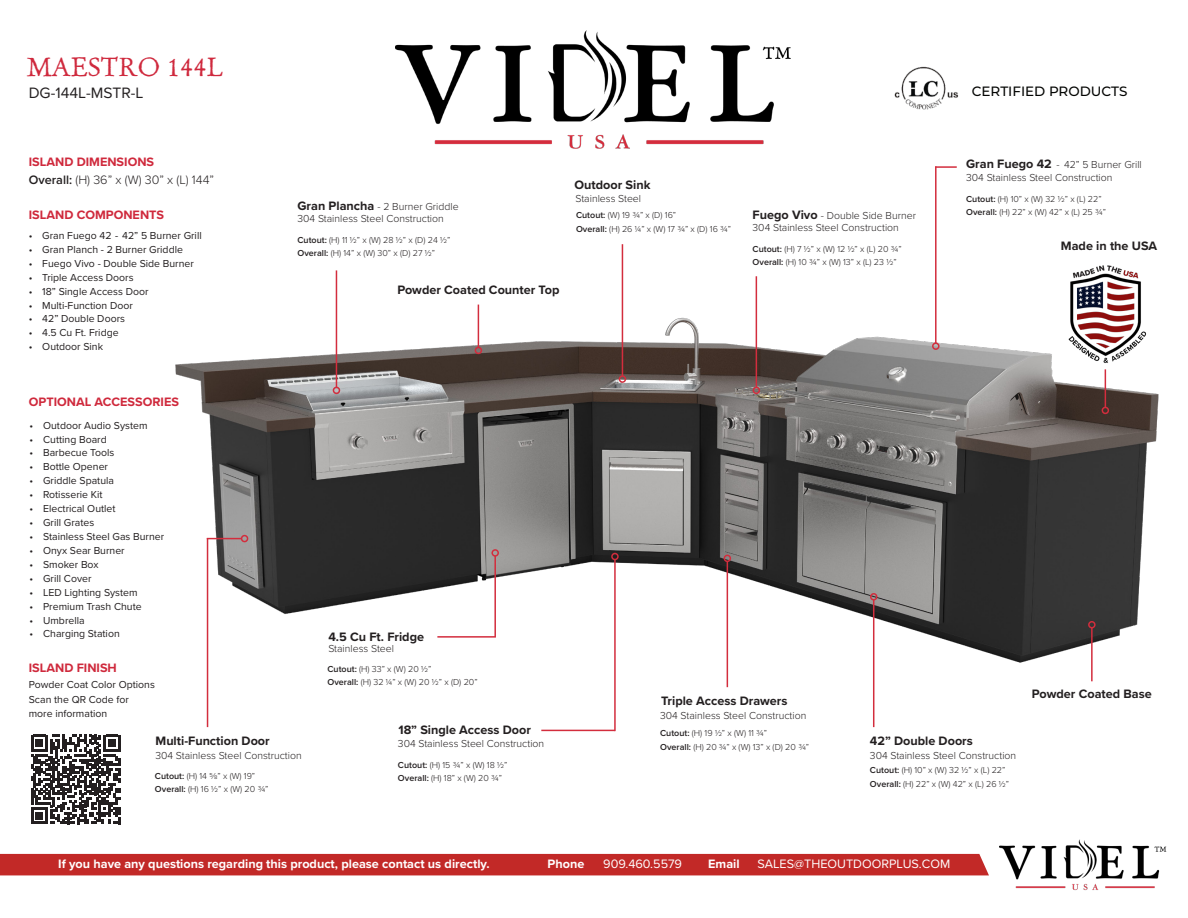
<style>
.page{position:relative;width:1188px;height:918px;background:#fff}
.page>*{position:absolute;margin:0;border:0;box-sizing:border-box;transform-origin:0 0}
.t1{font:26.25px "Old Claude LP Expert";color:#cf293d}
.t2{font:15.6px "Proxima Nova";color:#231f20}
.t3{font:500 13.5px "Montserrat";color:#040503}
.t4{font:700 12.6px "Proxima Nova";color:#231f20}
.t5{font:700 12.6px "Proxima Nova";color:#fff}
.t6{font:700 12.6px "Proxima Nova";color:#cf293c}
.t7{font:12.6px "Proxima Nova";color:#fff}
.t8{font:300 12.6px "Proxima Nova";color:#231f20}
.t9{font:10.5px/14px "Proxima Nova";color:#231f20}
.t10{font:300 10.5px "Proxima Nova";color:#231f20}
.t11{font:300 9px "Proxima Nova";color:#231f20}
.s1{font-weight:600}
.s2{font-weight:700;font-size:12.6px}
</style>
<div class="page">
<img style="left:175px;top:286px;width:984px;height:383px">
<div style="left:0;top:854px;width:989px;height:21px;background:#c22927"></div>
<img style="left:396px;top:30px;width:395px;height:119px">
<hr style="left:478px;top:305px;width:1px;height:42px;background:#d32d3d">
<div style="left:475px;top:347px;width:7px;height:7px;border:2px solid #d32d3d;border-radius:50%"></div>
<hr style="left:622px;top:244px;width:1px;height:132px;background:#d32d3d">
<div style="left:619px;top:375px;width:7px;height:8px;border:2px solid #d32d3d;border-radius:50%"></div>
<hr style="left:756px;top:276px;width:1px;height:111px;background:#d32d3d">
<div style="left:753px;top:387px;width:7px;height:7px;border:2px solid #d32d3d;border-radius:50%"></div>
<hr style="left:873px;top:600px;width:1px;height:127px;background:#d32d3d">
<div style="left:870px;top:593px;width:7px;height:8px;border:2px solid #d32d3d;border-radius:50%"></div>
<hr style="left:727px;top:561px;width:1px;height:126px;background:#d32d3d">
<div style="left:724px;top:555px;width:7px;height:7px;border:2px solid #d32d3d;border-radius:50%"></div>
<hr style="left:494px;top:556px;width:2px;height:81px;background:#d32d3d">
<div style="left:491px;top:549px;width:8px;height:8px;border:2px solid #d32d3d;border-radius:50%"></div>
<hr style="left:1105px;top:369px;width:1px;height:38px;background:#d32d3d">
<div style="left:1102px;top:407px;width:7px;height:7px;border:2px solid #d32d3d;border-radius:50%"></div>
<hr style="left:336px;top:270px;width:1px;height:117px;background:#d32d3d">
<div style="left:333px;top:387px;width:7px;height:7px;border:2px solid #d32d3d;border-radius:50%"></div>
<img style="left:999px;top:839px;width:168px;height:52px">
<img style="left:894px;top:66px;width:65px;height:44px">
<img style="left:1067px;top:265px;width:82px;height:104px">
<svg style="left:31px;top:735px;width:89px;height:89px"></svg>
<hr style="left:935px;top:166px;width:2px;height:177px;background:#d32d3d">
<div style="left:932px;top:342px;width:8px;height:8px;border:2px solid #d32d3d;border-radius:50%"></div>
<hr style="left:935px;top:166px;width:22px;height:2px;background:#d32d3d">
<hr style="left:1091px;top:628px;width:2px;height:53px;background:#d32d3d">
<div style="left:1088px;top:621px;width:8px;height:7px;border:2px solid #d32d3d;border-radius:50%"></div>
<hr style="left:207px;top:538px;width:35px;height:1px;background:#d32d3d">
<div style="left:241px;top:535px;width:7px;height:7px;border:2px solid #d32d3d;border-radius:50%"></div>
<hr style="left:207px;top:538px;width:1px;height:189px;background:#d32d3d">
<hr style="left:437px;top:636px;width:59px;height:2px;background:#d32d3d">
<hr style="left:614px;top:560px;width:2px;height:171px;background:#d32d3d">
<div style="left:611px;top:553px;width:8px;height:7px;border:2px solid #d32d3d;border-radius:50%"></div>
<hr style="left:541px;top:730px;width:74px;height:1px;background:#d32d3d">
<p class="t1" style="left:27px;top:50px;width:197px">MAESTRO 144L</p>
<p class="t2" style="left:29px;top:82px;width:116px">DG-144L-MSTR-L</p>
<p class="t3" style="left:972px;top:82px;width:157px">CERTIFIED PRODUCTS</p>
<p class="t6" style="left:29px;top:152px;width:127px">ISLAND DIMENSIONS</p>
<p class="t8" style="left:29px;top:171px;width:187px"><span class="s1">Overall:</span> (H) 36” x (W) 30” x (L) 144”</p>
<p class="t6" style="left:29px;top:205px;width:137px">ISLAND COMPONENTS</p>
<p class="t9" style="left:29px;top:228px;width:174px">• Gran Fuego 42 - 42” 5 Burner Grill</p>
<p class="t9" style="left:29px;top:242px;width:156px">• Gran Planch - 2 Burner Griddle</p>
<p class="t9" style="left:29px;top:256px;width:167px">• Fuego Vivo - Double Side Burner</p>
<p class="t9" style="left:29px;top:270px;width:106px">• Triple Access Doors</p>
<p class="t9" style="left:29px;top:284px;width:121px">• 18” Single Access Door</p>
<p class="t9" style="left:29px;top:298px;width:106px">• Multi-Function Door</p>
<p class="t9" style="left:29px;top:312px;width:98px">• 42” Double Doors</p>
<p class="t9" style="left:29px;top:325px;width:91px">• 4.5 Cu Ft. Fridge</p>
<p class="t9" style="left:29px;top:339px;width:76px">• Outdoor Sink</p>
<p class="t10" style="left:298px;top:198px;width:163px"><span class="s2">Gran Plancha</span> - 2 Burner Griddle</p>
<p class="t10" style="left:298px;top:211px;width:148px">304 Stainless Steel Construction</p>
<p class="t11" style="left:298px;top:247px;width:139px"><span class="s1">Overall:</span> (H) 14” x (W) 30” x (D) 27 ½”</p>
<p class="t11" style="left:298px;top:233px;width:154px"><span class="s1">Cutout:</span> (H) 11 ½” x (W) 28 ½” x (D) 24 ½”</p>
<p class="t4" style="left:397px;top:280px;width:164px">Powder Coated Counter Top</p>
<p class="t4" style="left:575px;top:176px;width:77px">Outdoor Sink</p>
<p class="t11" style="left:576px;top:222px;width:157px"><span class="s1">Overall:</span> (H) 26 ¼” x (W) 17 ¾” x (D) 16 ¾”</p>
<p class="t10" style="left:576px;top:191px;width:67px">Stainless Steel</p>
<p class="t11" style="left:576px;top:209px;width:102px"><span class="s1">Cutout:</span> (W) 19 ¾” x (D) 16”</p>
<p class="t10" style="left:753px;top:207px;width:165px"><span class="s2">Fuego Vivo</span> - Double Side Burner</p>
<p class="t10" style="left:753px;top:220px;width:148px">304 Stainless Steel Construction</p>
<p class="t11" style="left:753px;top:255px;width:145px"><span class="s1">Overall:</span> (H) 10 ¾” x (W) 13” x (L) 23 ½”</p>
<p class="t11" style="left:753px;top:242px;width:151px"><span class="s1">Cutout:</span> (H) 7 ½” x (W) 12 ½” x (L) 20 ¾”</p>
<p class="t10" style="left:966px;top:157px;width:177px"><span class="s2">Gran Fuego 42</span> - 42” 5 Burner Grill</p>
<p class="t10" style="left:966px;top:170px;width:148px">304 Stainless Steel Construction</p>
<p class="t11" style="left:966px;top:205px;width:141px"><span class="s1">Overall:</span> (H) 22” x (W) 42” x (L) 25 ¾”</p>
<p class="t11" style="left:966px;top:192px;width:137px"><span class="s1">Cutout:</span> (H) 10” x (W) 32 ½” x (L) 22”</p>
<p class="t4" style="left:1061px;top:236px;width:98px">Made in the USA</p>
<p class="t6" style="left:29px;top:393px;width:152px">OPTIONAL ACCESSORIES</p>
<p class="t9" style="left:30px;top:418px;width:119px">• Outdoor Audio System</p>
<p class="t9" style="left:30px;top:432px;width:79px">• Cutting Board</p>
<p class="t9" style="left:30px;top:446px;width:86px">• Barbecue Tools</p>
<p class="t9" style="left:30px;top:459px;width:80px">• Bottle Opener</p>
<p class="t9" style="left:30px;top:473px;width:86px">• Griddle Spatula</p>
<p class="t9" style="left:30px;top:487px;width:74px">• Rotisserie Kit</p>
<p class="t9" style="left:30px;top:501px;width:87px">• Electrical Outlet</p>
<p class="t9" style="left:30px;top:515px;width:66px">• Grill Grates</p>
<p class="t9" style="left:30px;top:529px;width:136px">• Stainless Steel Gas Burner</p>
<p class="t9" style="left:30px;top:543px;width:97px">• Onyx Sear Burner</p>
<p class="t9" style="left:30px;top:557px;width:70px">• Smoker Box</p>
<p class="t9" style="left:30px;top:571px;width:63px">• Grill Cover</p>
<p class="t9" style="left:30px;top:585px;width:109px">• LED Lighting System</p>
<p class="t9" style="left:30px;top:599px;width:114px">• Premium Trash Chute</p>
<p class="t9" style="left:30px;top:613px;width:57px">• Umbrella</p>
<p class="t9" style="left:30px;top:627px;width:92px">• Charging Station</p>
<p class="t6" style="left:29px;top:658px;width:90px">ISLAND FINISH</p>
<p class="t9" style="left:29px;top:677px;width:128px">Powder Coat Color Options</p>
<p class="t9" style="left:29px;top:692px;width:102px">Scan the QR Code for more information</p>
<p class="t4" style="left:328px;top:627px;width:97px">4.5 Cu Ft. Fridge</p>
<p class="t11" style="left:327px;top:676px;width:152px"><span class="s1">Overall:</span> (H) 32 ¼” x (W) 20 ½” x (D) 20”</p>
<p class="t10" style="left:328px;top:641px;width:67px">Stainless Steel</p>
<p class="t11" style="left:327px;top:662px;width:105px"><span class="s1">Cutout:</span> (H) 33” x (W) 20 ½”</p>
<p class="t4" style="left:399px;top:721px;width:134px">18” Single Access Door</p>
<p class="t11" style="left:398px;top:772px;width:106px"><span class="s1">Overall:</span> (H) 18” x (W) 20 ¾”</p>
<p class="t4" style="left:156px;top:731px;width:116px">Multi-Function Door</p>
<p class="t10" style="left:398px;top:735px;width:148px">304 Stainless Steel Construction</p>
<p class="t11" style="left:155px;top:782px;width:115px"><span class="s1">Overall:</span> (H) 16 ½” x (W) 20 ¾”</p>
<p class="t10" style="left:155px;top:747px;width:148px">304 Stainless Steel Construction</p>
<p class="t11" style="left:398px;top:758px;width:111px"><span class="s1">Cutout:</span> (H) 15 ¾” x (W) 18 ½”</p>
<p class="t11" style="left:155px;top:769px;width:102px"><span class="s1">Cutout:</span> (H) 14 ⅝” x (W) 19”</p>
<p class="t4" style="left:661px;top:692px;width:128px">Triple Access Drawers</p>
<p class="t11" style="left:660px;top:740px;width:151px"><span class="s1">Overall:</span> (H) 20 ¾” x (W) 13” x (D) 20 ¾”</p>
<p class="t10" style="left:660px;top:707px;width:148px">304 Stainless Steel Construction</p>
<p class="t11" style="left:660px;top:727px;width:108px"><span class="s1">Cutout:</span> (H) 19 ½” x (W) 11 ¾”</p>
<p class="t4" style="left:870px;top:731px;width:104px">42” Double Doors</p>
<p class="t11" style="left:870px;top:777px;width:141px"><span class="s1">Overall:</span> (H) 22” x (W) 42” x (L) 26 ½”</p>
<p class="t10" style="left:870px;top:748px;width:148px">304 Stainless Steel Construction</p>
<p class="t11" style="left:870px;top:764px;width:137px"><span class="s1">Cutout:</span> (H) 10” x (W) 32 ½” x (L) 22”</p>
<p class="t4" style="left:1032px;top:685px;width:121px">Powder Coated Base</p>
<p class="t5" style="left:58px;top:855px;width:433px">If you have any questions regarding this product, please contact us directly.</p>
<p class="t5" style="left:548px;top:855px;width:38px">Phone</p>
<p class="t5" style="left:708px;top:855px;width:33px">Email</p>
<p class="t7" style="left:603px;top:855px;width:80px">909.460.5579</p>
<p class="t7" style="left:758px;top:855px;width:194px">SALES@THEOUTDOORPLUS.COM</p>
</div>
